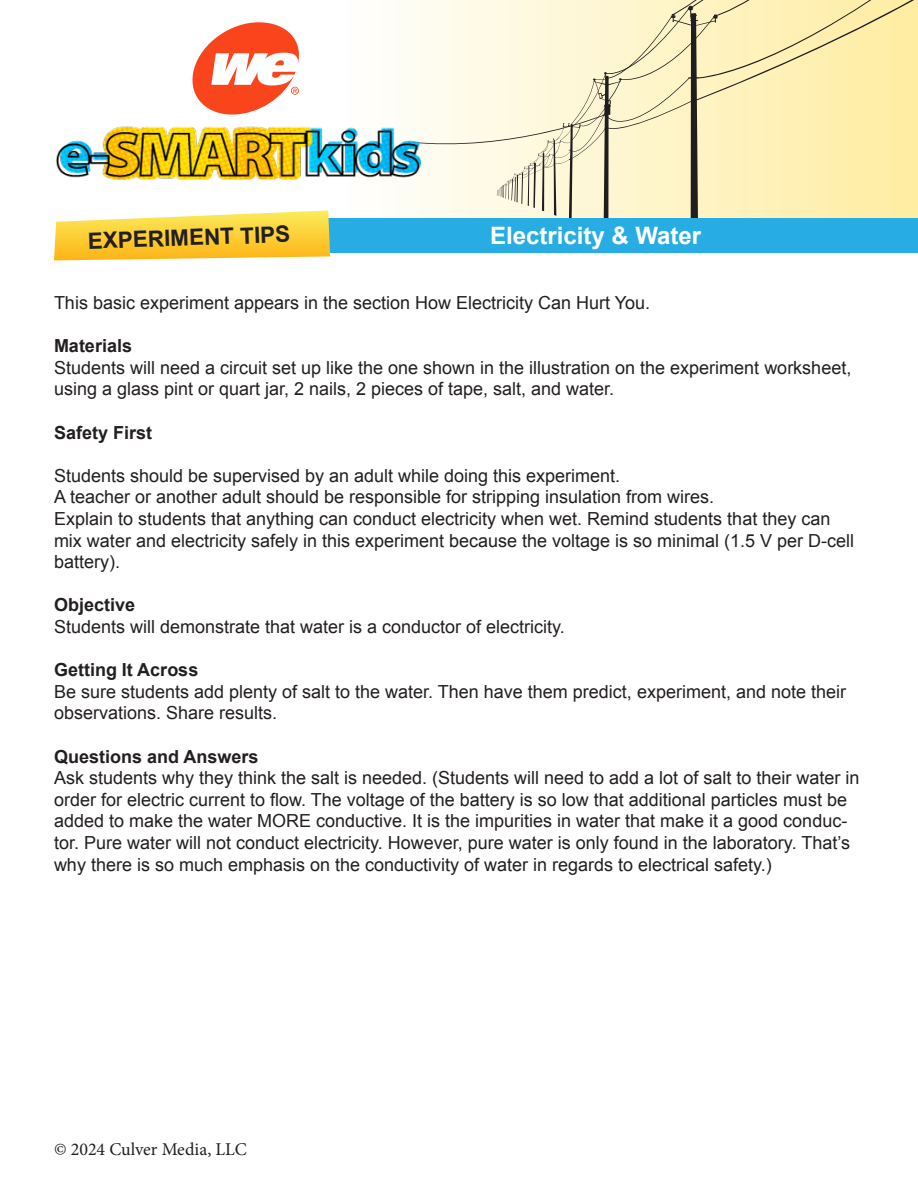
<style>
.page{position:relative;width:918px;height:1188px;background:#fff}
.page>*{position:absolute;margin:0;border:0;box-sizing:border-box;transform-origin:0 0}
.t1{font:700 24px "Arial";color:#fff}
.t2{font:700 22.5px "Arial";color:#231f20}
.t3{font:18px/21.6px "Arial";color:#231f20}
.t4{font:700 18px "Arial";color:#231f20}
.t5{font:18px "Minion Pro";color:#231f20}
</style>
<div class="page">
<svg style="left:408px;top:0;width:510px;height:218px;background:#f6edc3"></svg>
<img style="left:55px;top:121px;width:365px;height:71px">
<div style="left:282px;top:218px;width:636px;height:35px;background:#27ade3"></div>
<svg style="left:54px;top:210px;width:276px;height:50px;background:#fcd555"></svg>
<svg style="left:192px;top:22px;width:107px;height:93px"></svg>
<p class="t2" style="left:87px;top:226px;width:204px;rotate:-2deg">EXPERIMENT TIPS</p>
<p class="t1" style="left:490px;top:220px;width:213px">Electricity &amp; Water</p>
<p class="t3" style="left:54px;top:292px;width:598px">This basic experiment appears in the section How Electricity Can Hurt You.</p>
<p class="t4" style="left:54px;top:334px;width:80px">Materials</p>
<p class="t3" style="left:54px;top:357px;width:799px">Students will need a circuit set up like the one shown in the illustration on the experiment worksheet, using a glass pint or quart jar, 2 nails, 2 pieces of tape, salt, and water.</p>
<p class="t4" style="left:54px;top:420px;width:100px">Safety First</p>
<p class="t3" style="left:54px;top:465px;width:568px">Students should be supervised by an adult while doing this experiment.</p>
<p class="t3" style="left:54px;top:486px;width:662px">A teacher or another adult should be responsible for stripping insulation from wires.</p>
<p class="t3" style="left:54px;top:508px;width:802px">Explain to students that anything can conduct electricity when wet. Remind students that they can mix water and electricity safely in this experiment because the voltage is so minimal (1.5 V per D-cell battery).</p>
<p class="t4" style="left:54px;top:593px;width:83px">Objective</p>
<p class="t3" style="left:54px;top:616px;width:512px">Students will demonstrate that water is a conductor of electricity.</p>
<p class="t4" style="left:54px;top:658px;width:146px">Getting It Across</p>
<p class="t3" style="left:54px;top:681px;width:794px">Be sure students add plenty of salt to the water. Then have them predict, experiment, and note their observations. Share results.</p>
<p class="t4" style="left:54px;top:744px;width:206px">Questions and Answers</p>
<p class="t3" style="left:54px;top:767px;width:807px">Ask students why they think the salt is needed. (Students will need to add a lot of salt to their water in order for electric current to flow. The voltage of the battery is so low that additional particles must be added to make the water MORE conductive. It is the impurities in water that make it a good conduc&shy;tor. Pure water will not conduct electricity. However, pure water is only found in the laboratory. That’s why there is so much emphasis on the conductivity of water in regards to electrical safety.)</p>
<p class="t5" style="left:54px;top:1137px;width:194px">© 2024 Culver Media, LLC</p>
</div>
